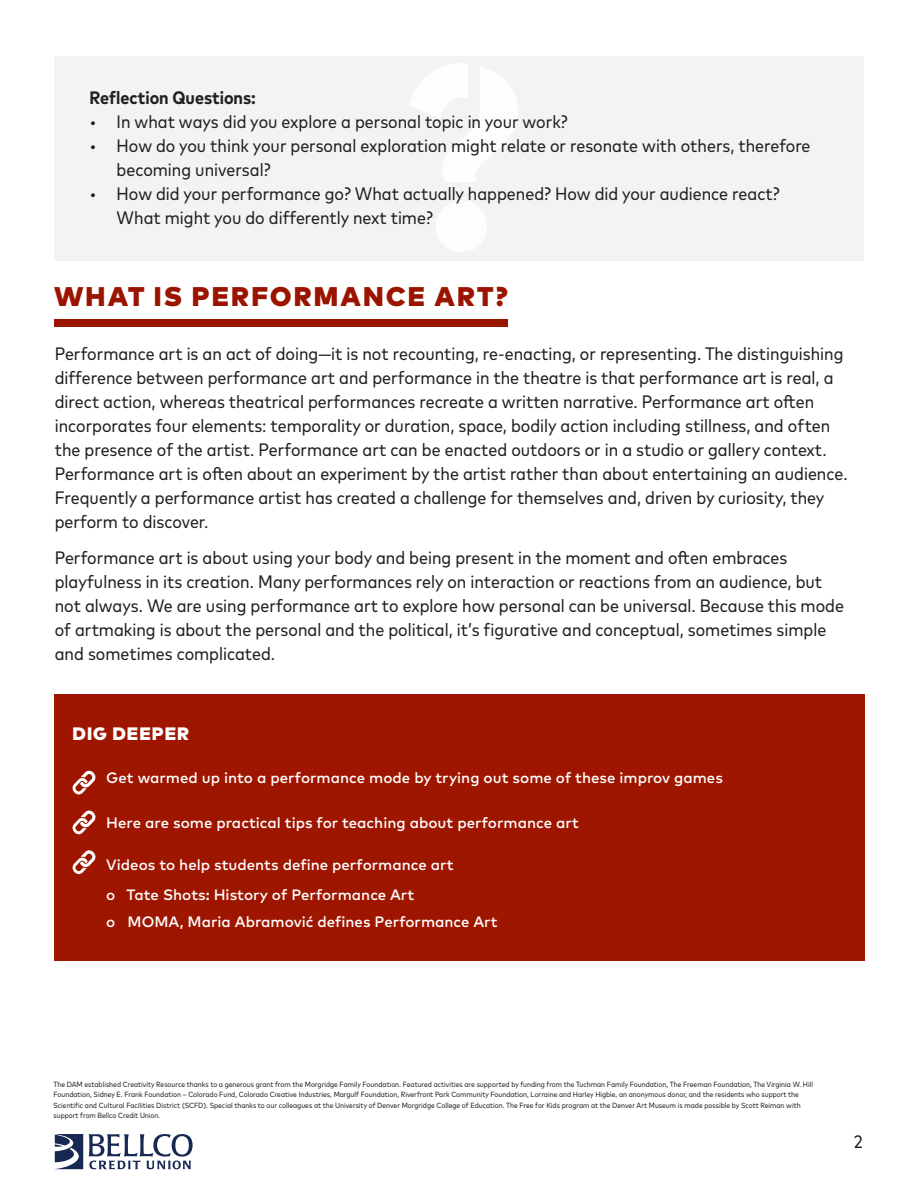
<style>
.page{position:relative;width:918px;height:1188px;background:#fff}
.page>*{position:absolute;margin:0;border:0;box-sizing:border-box;transform-origin:0 0}
.t1{font:700 276.15px "Cera Stencil PRO";color:#fff}
.t2{font:900 27px "Mark W1 G";letter-spacing:.08em;color:#9b1400}
.Body_Copy{font:18px/24px "Mark W1 G Nr";color:#231f20}
.Body_Copy-2{font:700 18px "Mark W1 G Nr";color:#231f20}
.Body_Copy-3{font:900 18px "Mark W1 G";letter-spacing:.055em;color:#fff}
.t3{font:500 15px/30px "Mark W1 G";color:#fff}
.Body_Copy-4{font:7.5px/10.5px "Mark W1 G Nr";color:#231f20}
</style>
<div class="page">
<div style="left:54px;top:57px;width:810px;height:204px;background:#f2f3f4"></div>
<div style="left:54px;top:694px;width:810px;height:267px;background:#9f1600"></div>
<svg style="left:73px;top:810px;width:23px;height:24px"></svg>
<svg style="left:73px;top:850px;width:23px;height:24px"></svg>
<svg style="left:73px;top:771px;width:23px;height:24px"></svg>
<div style="left:55px;top:319px;width:453px;height:7px;background:#9b1400"></div>
<svg style="left:55px;top:1134px;width:138px;height:35px"></svg>
<h1 class="t1" style="left:402px;top:-27px;width:126px">?</h1>
<p class="Body_Copy-2" style="left:90px;top:84px;width:168px">Reflection Questions:</p>
<p class="Body_Copy" style="left:90px;top:108px;width:480px">• In what ways did you explore a personal topic in your work?</p>
<p class="Body_Copy" style="left:117px;top:132px;width:695px;text-indent:-27px">• How do you think your personal exploration might relate or resonate with others, therefore becoming universal?</p>
<p class="Body_Copy" style="left:117px;top:180px;width:665px;text-indent:-27px">• How did your performance go? What actually happened? How did your audience react?<br>What might you do differently next time?</p>
<p class="t2" style="left:54px;top:276px;width:455px">WHAT IS PERFORMANCE ART?</p>
<p class="Body_Copy" style="left:55px;top:341px;width:794px">Performance art is an act of doing—it is not recounting, re-enacting, or representing. The distinguishing difference between performance art and performance in the theatre is that performance art is real, a direct action, whereas theatrical performances recreate a written narrative. Performance art often incorporates four elements: temporality or duration, space, bodily action including stillness, and often the presence of the artist. Performance art can be enacted outdoors or in a studio or gallery context.<br>Performance art is often about an experiment by the artist rather than about entertaining an audience.<br>Frequently a performance artist has created a challenge for themselves and, driven by curiosity, they perform to discover.</p>
<p class="Body_Copy" style="left:55px;top:545px;width:791px">Performance art is about using your body and being present in the moment and often embraces playfulness in its creation. Many performances rely on interaction or reactions from an audience, but not always. We are using performance art to explore how personal can be universal. Because this mode of artmaking is about the personal and the political, it’s figurative and conceptual, sometimes simple and sometimes complicated.</p>
<p class="Body_Copy-3" style="left:73px;top:720px;width:118px">DIG DEEPER</p>
<p class="t3" style="left:106px;top:761px;width:618px">Get warmed up into a performance mode by trying out some of these improv games</p>
<p class="t3" style="left:106px;top:806px;width:474px">Here are some practical tips for teaching about performance art</p>
<p class="t3" style="left:106px;top:848px;width:349px">Videos to help students define performance art o Tate Shots: History of Performance Art</p>
<p class="t3" style="left:106px;top:905px;width:393px">o MOMA, Maria Abramović defines Performance Art</p>
<p class="Body_Copy-4" style="left:53px;top:1079px;width:761px">The DAM established Creativity Resource thanks to a generous grant from the Morgridge Family Foundation. Featured activities are supported by funding from the Tuchman Family Foundation, The Freeman Foundation, The Virginia W. Hill Foundation, Sidney E. Frank Foundation – Colorado Fund, Colorado Creative Industries, Margulf Foundation, Riverfront Park Community Foundation, Lorraine and Harley Higbie, an anonymous donor, and the residents who support the Scientific and Cultural Facilities District (SCFD). Special thanks to our colleagues at the University of Denver Morgridge College of Education. The Free for Kids program at the Denver Art Museum is made possible by Scott Reiman with support from Bellco Credit Union.</p>
<p class="Body_Copy" style="left:854px;top:1129px;width:10px">2</p>
</div>
